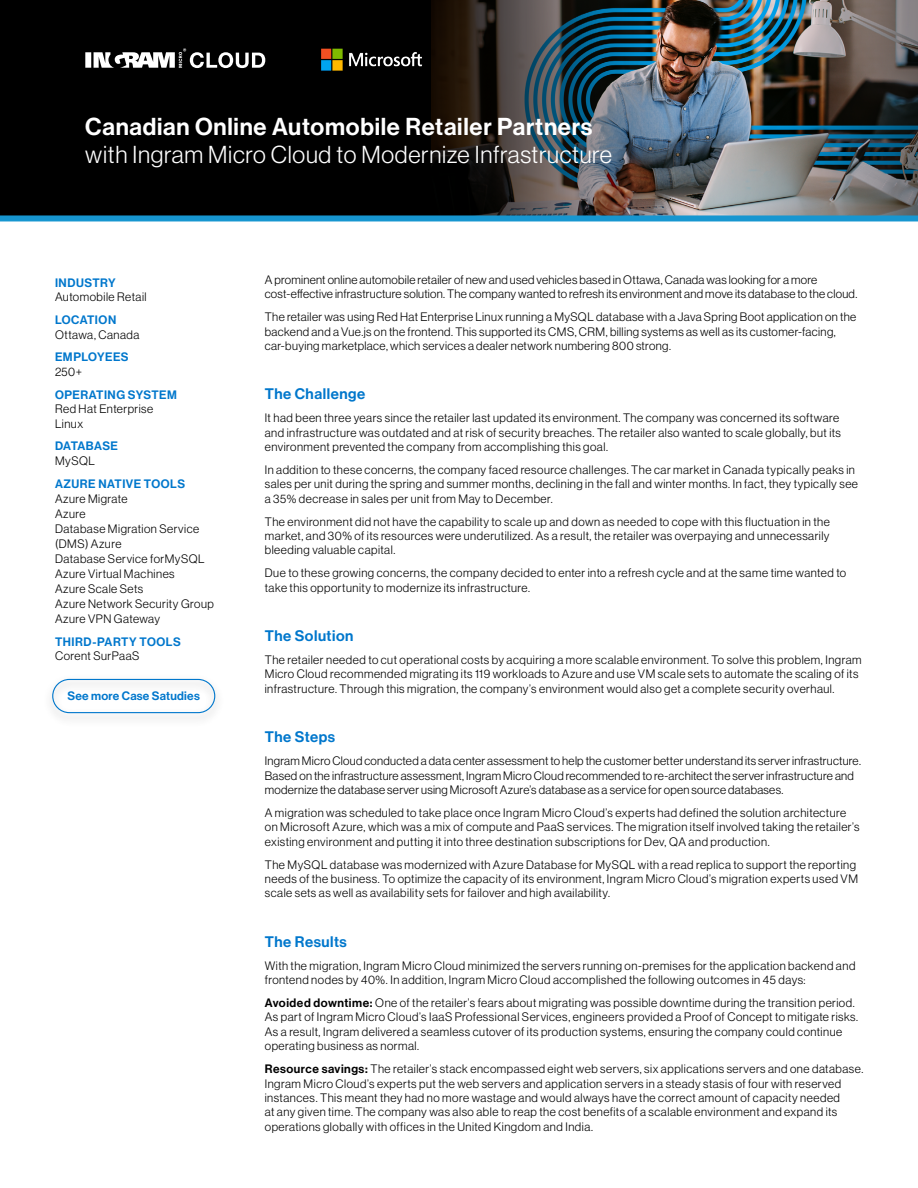
<style>
.page{position:relative;width:918px;height:1188px;background:#fff}
.page>*{position:absolute;margin:0;border:0;box-sizing:border-box;transform-origin:0 0}
.t1{font:24px "N Haas Grotesk DS Pro 45 Lt";letter-spacing:.03em;color:#fff}
.t2{font:24px "N Haas Grotesk DS Pro 65 Md";letter-spacing:.03em;color:#fff}
.t3{font:15px "N Haas Grotesk DS Pro 65 Md";letter-spacing:.035em;color:#07c}
.t4{font:12px/14.4px "N Haas Grotesk DS Pro 45 Lt";letter-spacing:.04em;color:#000}
.t5{font:12px/14.4px "N Haas Grotesk DS Pro 45 Lt";letter-spacing:.02em;color:#000}
.t6{font:12px "N Haas Grotesk DS Pro 65 Md";letter-spacing:.035em;color:#07c}
.s1{font-family:"N Haas Grotesk DS Pro 65 Md"}
</style>
<div class="page">
<img style="left:664px;top:0;width:254px;height:215px">
<img style="left:431px;top:0;width:233px;height:215px">
<div style="left:0;top:0;width:431px;height:215px;background:#000"></div>
<div style="left:0;top:215px;width:918px;height:6px;background:#1796d0"></div>
<svg style="left:85px;top:48px;width:180px;height:20px"></svg>
<img style="left:321px;top:36px;width:114px;height:39px">
<div style="left:52px;top:679px;width:163px;height:34px;border:1px solid #07c;border-radius:17px"></div>
<h1 class="t2" style="left:85px;top:112px;width:509px">Canadian Online Automobile Retailer Partners</h1>
<h1 class="t1" style="left:85px;top:141px;width:528px">with Ingram Micro Cloud to Modernize Infrastructure</h1>
<p class="t6" style="left:55px;top:276px;width:62px">INDUSTRY</p>
<p class="t4" style="left:55px;top:290px;width:93px">Automobile Retail</p>
<p class="t6" style="left:55px;top:313px;width:63px">LOCATION</p>
<p class="t4" style="left:55px;top:327px;width:86px">Ottawa, Canada</p>
<p class="t6" style="left:55px;top:350px;width:75px">EMPLOYEES</p>
<p class="t4" style="left:55px;top:364px;width:29px">250+</p>
<p class="t6" style="left:55px;top:388px;width:123px">OPERATING SYSTEM</p>
<p class="t4" style="left:55px;top:402px;width:100px">Red Hat Enterprise<br>Linux</p>
<p class="t6" style="left:55px;top:439px;width:65px">DATABASE</p>
<p class="t4" style="left:55px;top:453px;width:41px">MySQL</p>
<p class="t6" style="left:55px;top:477px;width:132px">AZURE NATIVE TOOLS</p>
<p class="t4" style="left:55px;top:491px;width:160px;line-height:15px">Azure Migrate<br>Azure<br>Database Migration Service (DMS) Azure<br>Database Service forMySQL<br>Azure Virtual Machines<br>Azure Scale Sets<br>Azure Network Security Group<br>Azure VPN Gateway</p>
<p class="t6" style="left:55px;top:635px;width:127px">THIRD-PARTY TOOLS</p>
<p class="t4" style="left:55px;top:649px;width:86px">Corent SurPaaS</p>
<p class="t6" style="left:67px;top:689px;width:134px">See more Case Satudies</p>
<p class="t5" style="left:265px;top:272px;width:594px">A prominent online automobile retailer of new and used vehicles based in Ottawa, Canada was looking for a more cost-effective infrastructure solution. The company wanted to refresh its environment and move its database to the cloud.</p>
<p class="t4" style="left:265px;top:310px;width:593px">The retailer was using Red Hat Enterprise Linux running a MySQL database with a Java Spring Boot application on the backend and a Vue.js on the frontend. This supported its CMS, CRM, billing systems as well as its customer-facing, car-buying marketplace, which services a dealer network numbering 800 strong.</p>
<p class="t3" style="left:265px;top:385px;width:102px">The Challenge</p>
<p class="t4" style="left:265px;top:411px;width:578px">It had been three years since the retailer last updated its environment. The company was concerned its software and infrastructure was outdated and at risk of security breaches. The retailer also wanted to scale globally, but its environment prevented the company from accomplishing this goal.</p>
<p class="t4" style="left:265px;top:463px;width:595px">In addition to these concerns, the company faced resource challenges. The car market in Canada typically peaks in sales per unit during the spring and summer months, declining in the fall and winter months. In fact, they typically see a 35% decrease in sales per unit from May to December.</p>
<p class="t4" style="left:265px;top:514px;width:567px;text-align:justify">The environment did not have the capability to scale up and down as needed to cope with this fluctuation in the market, and 30% of its resources were underutilized. As a result, the retailer was overpaying and unnecessarily bleeding valuable capital.</p>
<p class="t4" style="left:265px;top:566px;width:583px">Due to these growing concerns, the company decided to enter into a refresh cycle and at the same time wanted to take this opportunity to modernize its infrastructure.</p>
<p class="t3" style="left:265px;top:627px;width:90px">The Solution</p>
<p class="t4" style="left:265px;top:653px;width:598px">The retailer needed to cut operational costs by acquiring a more scalable environment. To solve this problem, Ingram<br>Micro Cloud recommended migrating its 119 workloads to Azure and use VM scale sets to automate the scaling of its infrastructure. Through this migration, the company’s environment would also get a complete security overhaul.</p>
<p class="t3" style="left:265px;top:728px;width:72px">The Steps</p>
<p class="t5" style="left:265px;top:754px;width:598px">Ingram Micro Cloud conducted a data center assessment to help the customer better understand its server infrastructure.<br>Based on the infrastructure assessment, Ingram Micro Cloud recommended to re-architect the server infrastructure and modernize the database server using Microsoft Azure’s database as a service for open source databases.</p>
<p class="t4" style="left:265px;top:805px;width:596px">A migration was scheduled to take place once Ingram Micro Cloud’s experts had defined the solution architecture on Microsoft Azure, which was a mix of compute and PaaS services. The migration itself involved taking the retailer’s existing environment and putting it into three destination subscriptions for Dev, QA and production.</p>
<p class="t4" style="left:265px;top:857px;width:595px">The MySQL database was modernized with Azure Database for MySQL with a read replica to support the reporting needs of the business. To optimize the capacity of its environment, Ingram Micro Cloud’s migration experts used VM scale sets as well as availability sets for failover and high availability.</p>
<p class="t3" style="left:265px;top:933px;width:84px">The Results</p>
<p class="t4" style="left:265px;top:958px;width:592px">With the migration, Ingram Micro Cloud minimized the servers running on-premises for the application backend and frontend nodes by 40%. In addition, Ingram Micro Cloud accomplished the following outcomes in 45 days:</p>
<p class="t4" style="left:265px;top:996px;width:595px"><span class="s1">Avoided downtime:</span> One of the retailer’s fears about migrating was possible downtime during the transition period.<br>As part of Ingram Micro Cloud’s IaaS Professional Services, engineers provided a Proof of Concept to mitigate risks.<br>As a result, Ingram delivered a seamless cutover of its production systems, ensuring the company could continue operating business as normal.</p>
<p class="t4" style="left:265px;top:1062px;width:600px"><span class="s1">Resource savings:</span> The retailer’s stack encompassed eight web servers, six applications servers and one database.<br>Ingram Micro Cloud’s experts put the web servers and application servers in a steady stasis of four with reserved instances. This meant they had no more wastage and would always have the correct amount of capacity needed<br>at any given time. The company was also able to reap the cost benefits of a scalable environment and expand its operations globally with offices in the United Kingdom and India.</p>
</div>
